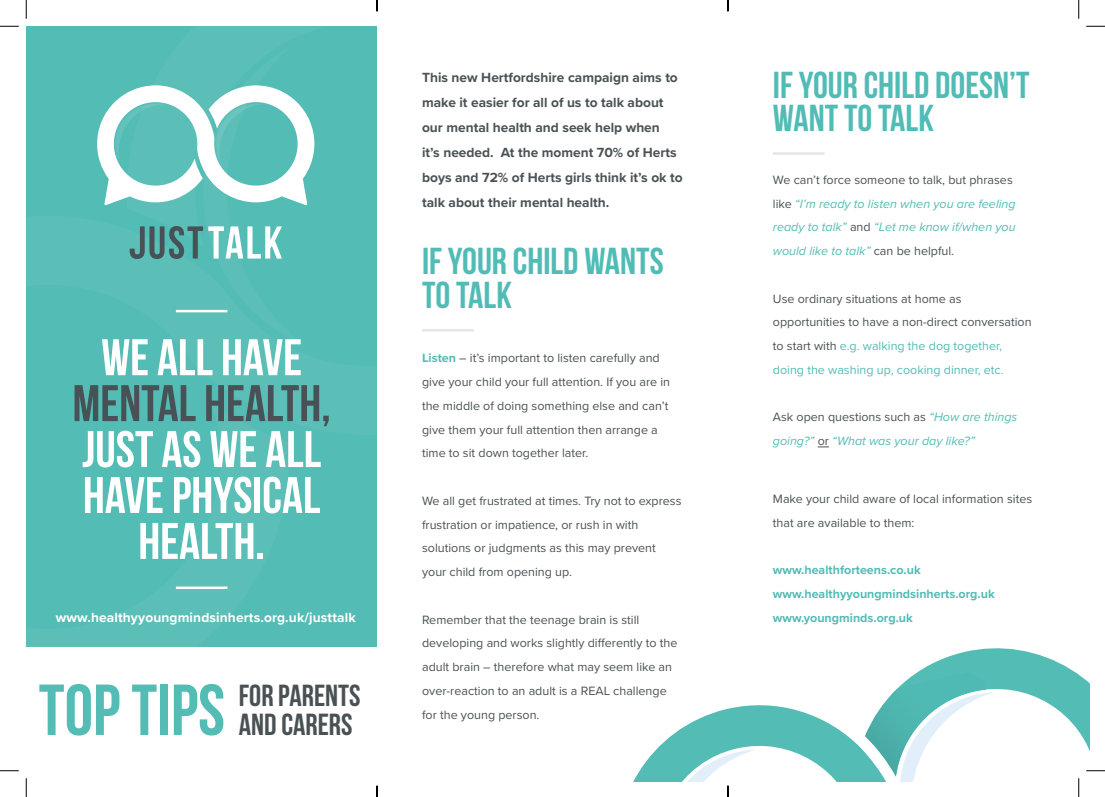
<style>
.page{position:relative;width:1105px;height:797px;background:#fff}
.page>*{position:absolute;margin:0;border:0;box-sizing:border-box;transform-origin:0 0}
.t1{font:72px "Bebas Neue";color:#53bcb5}
.t2{font:51.38px/45.9px "Bebas Neue";color:#fff;text-align:center}
.t3{font:51.38px "Bebas Neue";color:#485156}
.t4{font:37.5px/33.8px "Bebas Neue";color:#51bbb5}
.t5{font:30.5px/29.1px "Bebas Neue";color:#495154}
.t6{font:700 13.75px/25px "Proxima Nova";color:#4a5255}
.t7{font:700 13.75px "Proxima Nova";letter-spacing:.01em;color:#fff}
.t8{font:12.5px/23.8px "Proxima Nova";color:#4a5255}
.t9{font:italic 12.5px/23.8px "Proxima Nova";color:#53bcb5}
.t10{font:700 12.5px/23.8px "Proxima Nova";color:#53bcb5}
.s1{font-weight:700;color:#51bbb5}
.s2{font-style:normal;color:#4a5255}
.s3{color:#53bcb5}
</style>
<div class="page">
<hr style="left:422px;top:329px;width:52px;height:2px;background:#e4e7e9">
<hr style="left:773px;top:152px;width:51px;height:3px;background:#e4e7e9">
<svg style="left:633px;top:648px;width:456px;height:133px"></svg>
<svg style="left:890px;top:692px;width:104px;height:89px"></svg>
<img style="left:865px;top:671px;width:120px;height:105px">
<div style="left:26px;top:26px;width:351px;height:621px;background:#53bcb5"></div>
<div style="left:183px;top:46px;width:125px;height:301px;background:#53bcb5"></div>
<div style="left:127px;top:41px;width:161px;height:206px;background:#5bbfb8"></div>
<div style="left:119px;top:442px;width:174px;height:186px;background:#53bcb5"></div>
<svg style="left:97px;top:85px;width:217px;height:120px"></svg>
<img style="left:209px;top:102px;width:56px;height:27px">
<img style="left:145px;top:178px;width:58px;height:24px">
<svg style="left:130px;top:226px;width:152px;height:33px"></svg>
<hr style="left:176px;top:310px;width:51px;height:2px;background:#fff">
<hr style="left:176px;top:586px;width:51px;height:3px;background:#fff">
<svg style="left:0;top:25px;width:19px;height:2px"></svg>
<svg style="left:1086px;top:25px;width:19px;height:2px"></svg>
<svg style="left:0;top:770px;width:19px;height:1px"></svg>
<svg style="left:1086px;top:770px;width:19px;height:1px"></svg>
<svg style="left:25px;top:0;width:2px;height:19px"></svg>
<svg style="left:25px;top:778px;width:2px;height:19px"></svg>
<svg style="left:1078px;top:0;width:1px;height:19px"></svg>
<svg style="left:1078px;top:778px;width:1px;height:19px"></svg>
<svg style="left:376px;top:0;width:2px;height:11px"></svg>
<svg style="left:376px;top:785px;width:2px;height:12px"></svg>
<svg style="left:727px;top:0;width:2px;height:11px"></svg>
<svg style="left:652px;top:749px;width:104px;height:48px"></svg>
<h2 class="t2" style="left:101px;top:334px;width:202px">WE ALL HAVE</h2>
<h2 class="t3" style="left:73px;top:375px;width:260px">MENTAL HEALTH,</h2>
<h2 class="t2" style="left:82px;top:426px;width:241px">JUST AS WE ALL<br>HAVE PHYSICAL<br>HEALTH.</h2>
<p class="t7" style="left:56px;top:607px;width:302px">www.healthyyoungmindsinherts.org.uk/justtalk</p>
<h1 class="t1" style="left:39px;top:670px;width:188px">TOP TIPS</h1>
<h3 class="t5" style="left:239px;top:680px;width:123px">FOR PARENTS<br>AND CARERS</h3>
<p class="t6" style="left:422px;top:65px;width:262px">This new Hertfordshire campaign aims to make it easier for all of us to talk about our mental health and seek help when<br>it’s needed. At the moment 70% of Herts boys and 72% of Herts girls think it’s ok to talk about their mental health.</p>
<h3 class="t4" style="left:422px;top:244px;width:243px">IF YOUR CHILD WANTS<br>TO TALK</h3>
<p class="t8" style="left:422px;top:346px;width:250px"><span class="s1">Listen</span> – it’s important to listen carefully and give your child your full attention. If you are in the middle of doing something else and can’t give them your full attention then arrange a time to sit down together later.</p>
<p class="t8" style="left:422px;top:488px;width:261px">We all get frustrated at times. Try not to express frustration or impatience, or rush in with solutions or judgments as this may prevent your child from opening up.</p>
<p class="t8" style="left:422px;top:607px;width:257px">Remember that the teenage brain is still developing and works slightly differently to the adult brain – therefore what may seem like an over-reaction to an adult is a REAL challenge for the young person.</p>
<h3 class="t4" style="left:773px;top:67px;width:258px">IF YOUR CHILD DOESN’T<br>WANT TO TALK</h3>
<p class="t9" style="left:773px;top:167px;width:244px"><span class="s2">We can’t force someone to talk, but phrases like</span> “I’m ready to listen when you are feeling ready to talk” <span class="s2">and</span> “Let me know if/when you would like to talk” <span class="s2">can be helpful.</span></p>
<p class="t8" style="left:773px;top:286px;width:260px">Use ordinary situations at home as opportunities to have a non-direct conversation to start with <span class="s3">e.g. walking the dog together, doing the washing up, cooking dinner, etc.</span></p>
<p class="t9" style="left:773px;top:405px;width:246px"><span class="s2">Ask open questions such as</span> “How are things going?” <span class="s2">or</span> “What was your day like?”</p>
<p class="t8" style="left:773px;top:486px;width:261px">Make your child aware of local information sites that are available to them:</p>
<p class="t10" style="left:773px;top:558px;width:223px">www.healthforteens.co.uk www.healthyyoungmindsinherts.org.uk www.youngminds.org.uk</p>
</div>
